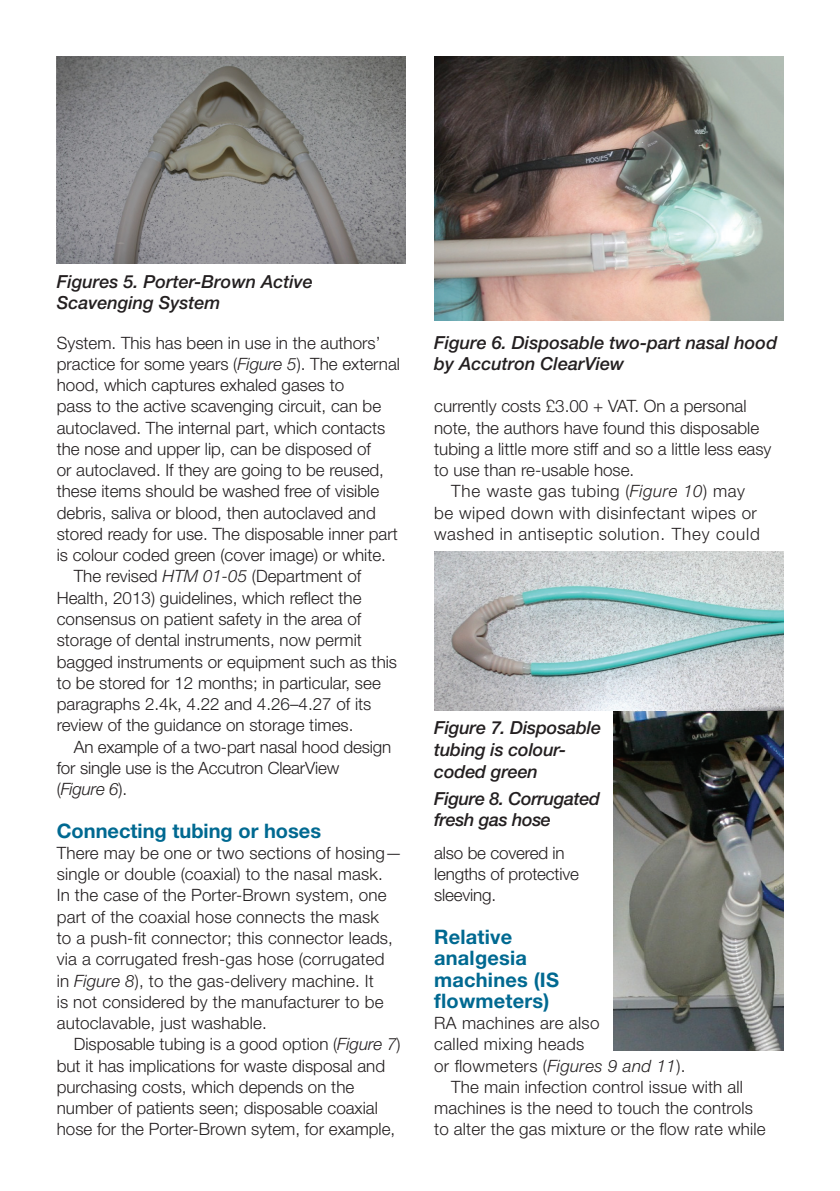
<style>
.page{position:relative;width:840px;height:1191px;background:#fff}
.page>*{position:absolute;margin:0;border:0;box-sizing:border-box;transform-origin:0 0}
.sub_head_A{font:700 20px/21.2px "Helvetica Neue LT Std";letter-spacing:.01em;color:#006991}
.main_body_text{font:700 20px "Helvetica Neue LT Std";color:#006991}
.t1{font:italic 500 18px/21.6px "Helvetica Neue LT Std";color:#231f20}
.t2{font:italic 500 18px/21.6px "Helvetica Neue LT Std";letter-spacing:-.02em;color:#231f20}
.main_body_text-2{font:300 17px/21.2px "Helvetica Neue LT Std";color:#231f20}
.main_body_no_indent{font:300 17px/21.2px "Helvetica Neue LT Std";color:#231f20}
.main_body_text-3{font:300 17px/21.2px "Helvetica Neue LT Std";letter-spacing:.03em;color:#231f20;text-align:center}
.main_body_no_indent-2{font:300 17px/21.2px "Helvetica Neue LT Std";letter-spacing:.02em;color:#231f20}
.s1{font-style:italic}
</style>
<div class="page">
<img style="left:57px;top:57px;width:348px;height:206px">
<img style="left:434px;top:57px;width:348px;height:263px">
<img style="left:613px;top:710px;width:169px;height:340px">
<img style="left:434px;top:551px;width:348px;height:159px">
<p class="t1" style="left:57px;top:270px;width:257px">Figures 5. Porter-Brown Active<br>Scavenging System</p>
<p class="main_body_no_indent" style="left:57px;top:331px;width:344px">System. This has been in use in the authors’ practice for some years (<span class="s1">Figure 5</span>). The external hood, which captures exhaled gases to<br>pass to the active scavenging circuit, can be autoclaved. The internal part, which contacts the nose and upper lip, can be disposed of<br>or autoclaved. If they are going to be reused, these items should be washed free of visible debris, saliva or blood, then autoclaved and stored ready for use. The disposable inner part is colour coded green (cover image) or white.</p>
<p class="main_body_text-2" style="left:57px;top:565px;width:342px;text-indent:17px">The revised <span class="s1">HTM 01-05</span> (Department of Health, 2013) guidelines, which reflect the consensus on patient safety in the area of storage of dental instruments, now permit bagged instruments or equipment such as this to be stored for 12 months; in particular, see paragraphs 2.4k, 4.22 and 4.26–4.27 of its review of the guidance on storage times.</p>
<p class="main_body_text-2" style="left:57px;top:735px;width:336px;text-indent:17px">An example of a two-part nasal hood design for single use is the Accutron ClearView (<span class="s1">Figure 6</span>).</p>
<p class="main_body_text" style="left:57px;top:818px;width:266px">Connecting tubing or hoses</p>
<p class="main_body_no_indent" style="left:57px;top:842px;width:347px">There may be one or two sections of hosing— single or double (coaxial) to the nasal mask.<br>In the case of the Porter-Brown system, one part of the coaxial hose connects the mask<br>to a push-fit connector; this connector leads, via a corrugated fresh-gas hose (corrugated<br>in <span class="s1">Figure 8</span>), to the gas-delivery machine. It<br>is not considered by the manufacturer to be autoclavable, just washable.</p>
<p class="main_body_text-2" style="left:57px;top:1033px;width:345px;text-indent:17px">Disposable tubing is a good option (<span class="s1">Figure 7</span>) but it has implications for waste disposal and purchasing costs, which depends on the number of patients seen; disposable coaxial hose for the Porter-Brown sytem, for example,</p>
<p class="t1" style="left:434px;top:331px;width:344px">Figure 6. Disposable two-part nasal hood by Accutron ClearView</p>
<p class="main_body_text-2" style="left:434px;top:395px;width:338px">currently costs £3.00 + VAT. On a personal note, the authors have found this disposable tubing a little more stiff and so a little less easy to use than re-usable hose.</p>
<p class="main_body_text-3" style="left:434px;top:480px;width:327px">The waste gas tubing (<span class="s1">Figure 10</span>) may<br>be wiped down with disinfectant wipes or washed in antiseptic solution. They could</p>
<p class="t1" style="left:434px;top:717px;width:168px">Figure 7. Disposable tubing is colour&shy;coded green</p>
<p class="t2" style="left:434px;top:787px;width:167px">Figure 8. Corrugated fresh gas hose</p>
<p class="main_body_text-2" style="left:434px;top:842px;width:146px">also be covered in lengths of protective sleeving.</p>
<p class="sub_head_A" style="left:434px;top:925px;width:126px">Relative analgesia machines (IS flowmeters)</p>
<p class="main_body_no_indent-2" style="left:434px;top:1012px;width:253px">RA machines are also<br>called mixing heads<br>or flowmeters (<span class="s1">Figures 9 and 11</span>).</p>
<p class="main_body_text-2" style="left:434px;top:1075px;width:333px;text-indent:17px">The main infection control issue with all machines is the need to touch the controls to alter the gas mixture or the flow rate while</p>
</div>
